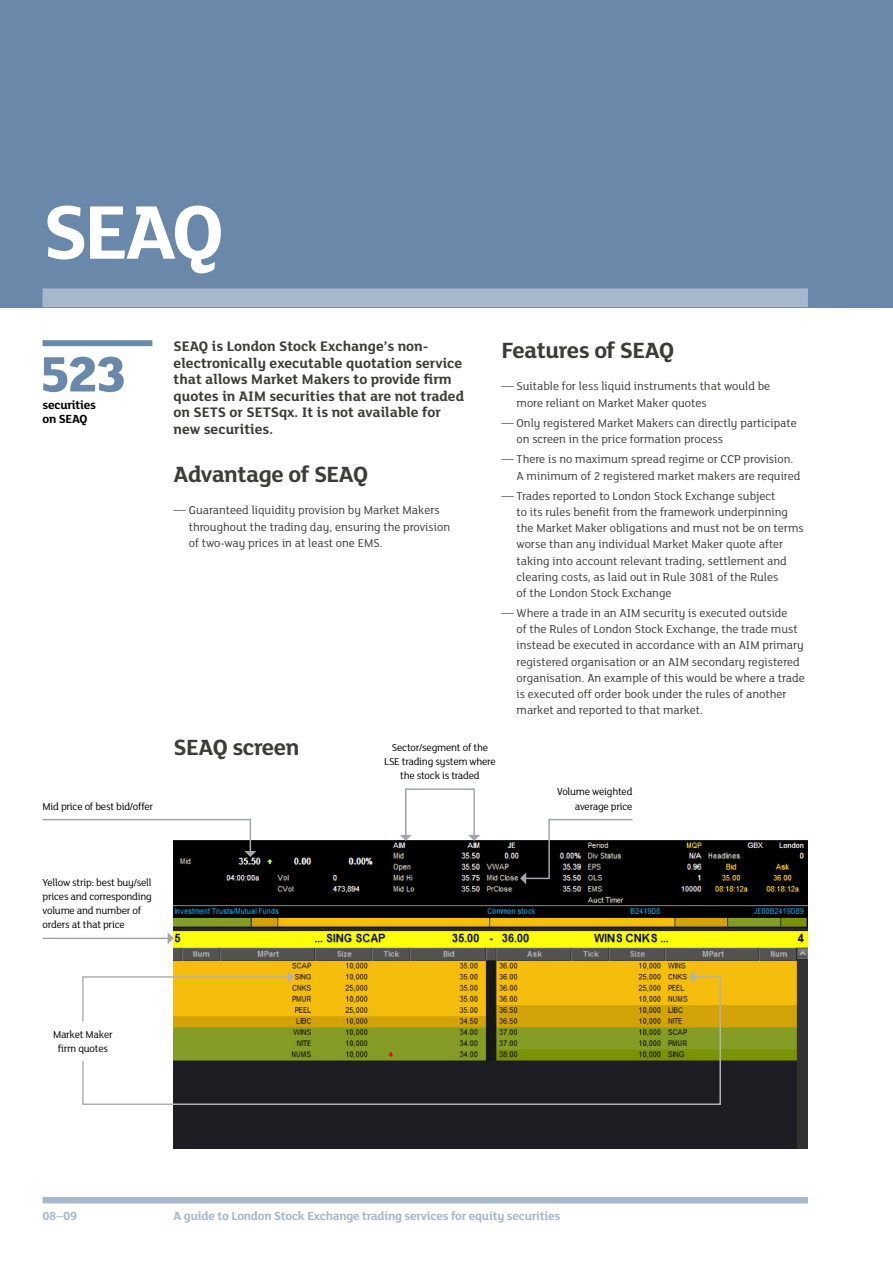
<style>
.page{position:relative;width:893px;height:1263px;background:#fff}
.page>*{position:absolute;margin:0;border:0;box-sizing:border-box;transform-origin:0 0}
.t1{font:700 82.5px "FS Lola";color:#fff}
.t2{font:800 54px "FS Lola";color:#6988aa}
.t3{font:700 24px "FS Lola";letter-spacing:-.02em;color:#3c3c3b}
.t4{font:700 15px/16.5px "FS Lola";color:#3c3c3b}
.t5{font:700 12.75px "FS Lola";letter-spacing:-.02em;color:#a5b8cc}
.t6{font:700 12.75px/13.5px "FS Lola";letter-spacing:-.02em;color:#000}
.t7{font:12.3px/16px "FS Lola";color:#3c3c3b}
.t8{font:10.8px/14.2px "FS Lola";letter-spacing:-.02em;color:#000;text-align:center}
</style>
<div class="page">
<div style="left:0;top:0;width:893px;height:307px;background:#6988aa"></div>
<div style="left:43px;top:1197px;width:765px;height:6px;background:#a5b8cc"></div>
<div style="left:43px;top:288px;width:765px;height:19px;background:#a5b8cc"></div>
<img style="left:174px;top:841px;width:634px;height:307px">
<div style="left:405px;top:788px;width:70px;height:51px;border:2px solid #a2a6ab"></div>
<svg style="left:468px;top:835px;width:12px;height:6px"></svg>
<svg style="left:400px;top:835px;width:12px;height:6px"></svg>
<img style="left:520px;top:818px;width:114px;height:66px">
<svg style="left:42px;top:818px;width:214px;height:39px"></svg>
<hr style="left:43px;top:938px;width:129px;height:1px;background:#a2a6ab">
<svg style="left:168px;top:932px;width:6px;height:12px"></svg>
<svg style="left:173px;top:971px;width:121px;height:4px"></svg>
<svg style="left:82px;top:975px;width:640px;height:131px"></svg>
<div style="left:43px;top:340px;width:109px;height:6px;background:#6988aa"></div>
<svg style="left:689px;top:971px;width:6px;height:12px"></svg>
<h1 class="t1" style="left:43px;top:175px;width:183px">SEAQ</h1>
<h2 class="t2" style="left:39px;top:336px;width:90px">523</h2>
<p class="t6" style="left:43px;top:398px;width:55px">securities on SEAQ</p>
<p class="t4" style="left:174px;top:338px;width:292px">SEAQ is London Stock Exchange’s non&shy;electronically executable quotation service that allows Market Makers to provide firm quotes in AIM securities that are not traded on SETS or SETSqx. It is not available for new securities.</p>
<h3 class="t3" style="left:174px;top:458px;width:196px">Advantage of SEAQ</h3>
<p class="t7" style="left:189px;top:502px;width:263px;text-indent:-15px">— Guaranteed liquidity provision by Market Makers throughout the trading day, ensuring the provision of two-way prices in at least one EMS.</p>
<h3 class="t3" style="left:501px;top:334px;width:174px">Features of SEAQ</h3>
<p class="t7" style="left:517px;top:378px;width:255px;text-indent:-15px">— Suitable for less liquid instruments that would be more reliant on Market Maker quotes</p>
<p class="t7" style="left:517px;top:414px;width:282px;text-indent:-15px">— Only registered Market Makers can directly participate on screen in the price formation process</p>
<p class="t7" style="left:517px;top:451px;width:285px;text-indent:-15px">— There is no maximum spread regime or CCP provision.<br>A minimum of 2 registered market makers are required</p>
<p class="t7" style="left:517px;top:487px;width:289px;text-indent:-15px">— Trades reported to London Stock Exchange subject<br>to its rules benefit from the framework underpinning the Market Maker obligations and must not be on terms worse than any individual Market Maker quote after taking into account relevant trading, settlement and clearing costs, as laid out in Rule 3081 of the Rules<br>of the London Stock Exchange</p>
<p class="t7" style="left:517px;top:605px;width:290px;text-indent:-15px">— Where a trade in an AIM security is executed outside<br>of the Rules of London Stock Exchange, the trade must instead be executed in accordance with an AIM primary registered organisation or an AIM secondary registered organisation. An example of this would be where a trade is executed off order book under the rules of another market and reported to that market.</p>
<h3 class="t3" style="left:174px;top:731px;width:127px">SEAQ screen</h3>
<p class="t8" style="left:384px;top:739px;width:113px">Sector/segment of the<br>LSE trading system where the stock is traded</p>
<p class="t8" style="left:557px;top:784px;width:77px">Volume weighted</p>
<p class="t8" style="left:43px;top:798px;width:112px">Mid price of best bid/offer</p>
<p class="t8" style="left:575px;top:798px;width:59px">average price</p>
<p class="t8" style="left:43px;top:874px;width:111px;text-align:left">Yellow strip: best buy/sell prices and corresponding volume and number of orders at that price</p>
<p class="t8" style="left:53px;top:1026px;width:61px">Market Maker firm quotes</p>
<p class="t5" style="left:43px;top:1207px;width:36px">08–09</p>
<p class="t5" style="left:174px;top:1207px;width:388px">A guide to London Stock Exchange trading services for equity securities</p>
</div>
